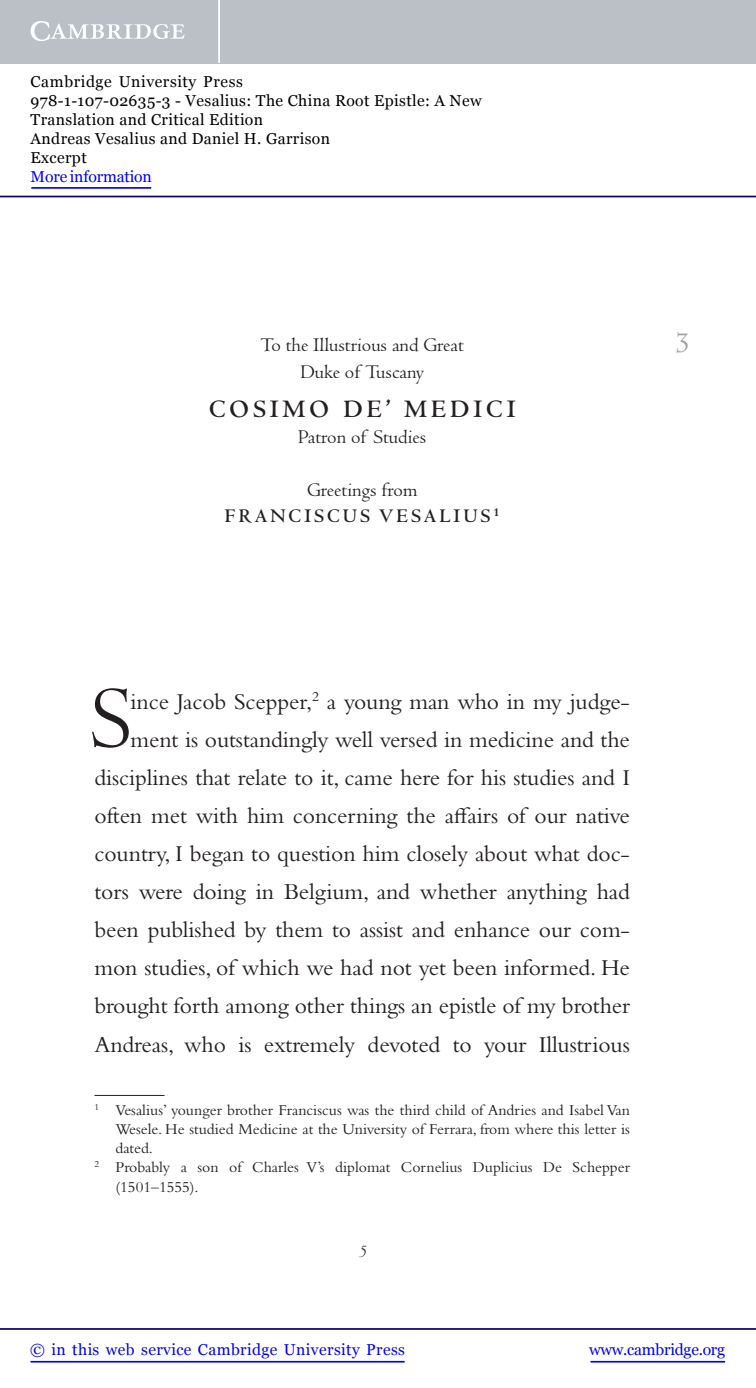
<style>
.page{position:relative;width:756px;height:1388px;background:#fff}
.page>*{position:absolute;margin:0;border:0;box-sizing:border-box;transform-origin:0 0}
.t1{font:92.4px "Centaur MT Std";color:#231f20;scale:.92 1}
.t2{font:700 26.25px "Centaur MT Std";letter-spacing:.15em;color:#231f20}
.t3{font:26.25px "Charlemagne Std";color:#9d9fa2}
.t4{font:23.62px/38px "Bembo Std";letter-spacing:-.005em;color:#231f20;text-align:right}
.t5{font:20.12px/26.2px "Centaur MT Std";color:#231f20;text-align:center}
.t6{font:700 20.12px/26.2px "Centaur MT Std";letter-spacing:.15em;color:#231f20;text-align:center}
.t7{font:italic 18.38px "Centaur MT Std";color:#231f20}
.t8{font:15.75px "Bembo Std";color:#231f20}
.t9{font:15.75px/18.9px "Georgia";letter-spacing:.025em;color:#000}
.t10{font:15.75px "Georgia";letter-spacing:.025em;color:#00f}
.t11{font:15.75px "Georgia";letter-spacing:-.015em;color:#00f}
.t12{font:15.75px "Georgia";letter-spacing:-.01em;color:#00f}
.s1{font-weight:400}
</style>
<div class="page">
<hr style="left:94px;top:1095px;width:70px;height:1px;background:#231f20">
<hr style="left:591px;top:1361px;width:134px;height:1px;background:#00f">
<hr style="left:0;top:1328px;width:756px;height:2px;background:#150666">
<hr style="left:31px;top:1361px;width:374px;height:1px;background:#00f">
<div style="left:0;top:0;width:756px;height:63px;background:#bac0c6"></div>
<svg style="left:31px;top:21px;width:154px;height:20px"></svg>
<hr style="left:218px;top:0;width:2px;height:63px;background:#fff">
<hr style="left:0;top:196px;width:756px;height:1px;background:#150666">
<hr style="left:31px;top:187px;width:120px;height:2px;background:#00f">
<p class="t9" style="left:31px;top:73px;width:453px">Cambridge University Press<br>978-1-107-02635-3 - Vesalius: The China Root Epistle: A New Translation and Critical Edition<br>Andreas Vesalius and Daniel H. Garrison<br>Excerpt</p>
<p class="t12" style="left:31px;top:167px;width:123px">More information</p>
<p class="t5" style="left:260px;top:334px;width:205px">To the Illustrious and Great<br>Duke of Tuscany</p>
<p class="t2" style="left:209px;top:399px;width:308px">COSIMO DE’ MEDICI</p>
<p class="t5" style="left:298px;top:426px;width:130px">Patron of Studies</p>
<p class="t6" style="left:225px;top:478px;width:276px"><span class="s1">Greetings from<br></span>FRANCISCUS VESALIUS <sup>1</sup></p>
<p class="t3" style="left:675px;top:328px;width:17px">3</p>
<h1 class="t1" style="left:91px;top:683px;width:45px">S</h1>
<p class="t4" style="left:94px;top:685px;width:537px">ince Jacob Scepper, <sup>2</sup> a young man who in my judge&shy;ment is outstandingly well versed in medicine and the disciplines that relate to it, came here for his studies and I often met with him concerning the affairs of our native country, I began to question him closely about what doc&shy;tors were doing in Belgium, and whether anything had been published by them to assist and enhance our com&shy;mon studies, of which we had not yet been informed. He brought forth among other things an epistle of my brother Andreas, who is extremely devoted to your Illustrious</p>
<p class="t8" style="left:94px;top:1104px;width:537px"><sup>1</sup> Vesalius’ younger brother Franciscus was the third child of Andries and Isabel Van</p>
<p class="t8" style="left:115px;top:1123px;width:516px">Wesele. He studied Medicine at the University of Ferrara, from where this letter is</p>
<p class="t8" style="left:115px;top:1142px;width:39px">dated.</p>
<p class="t8" style="left:94px;top:1161px;width:537px"><sup>2</sup> Probably a son of Charles V’s diplomat Cornelius Duplicius De Schepper</p>
<p class="t8" style="left:115px;top:1181px;width:85px">(1501–1555).</p>
<p class="t7" style="left:358px;top:1244px;width:10px">5</p>
<p class="t10" style="left:30px;top:1339px;width:376px">© in this web service Cambridge University Press</p>
<p class="t11" style="left:589px;top:1339px;width:137px">www.cambridge.org</p>
</div>
